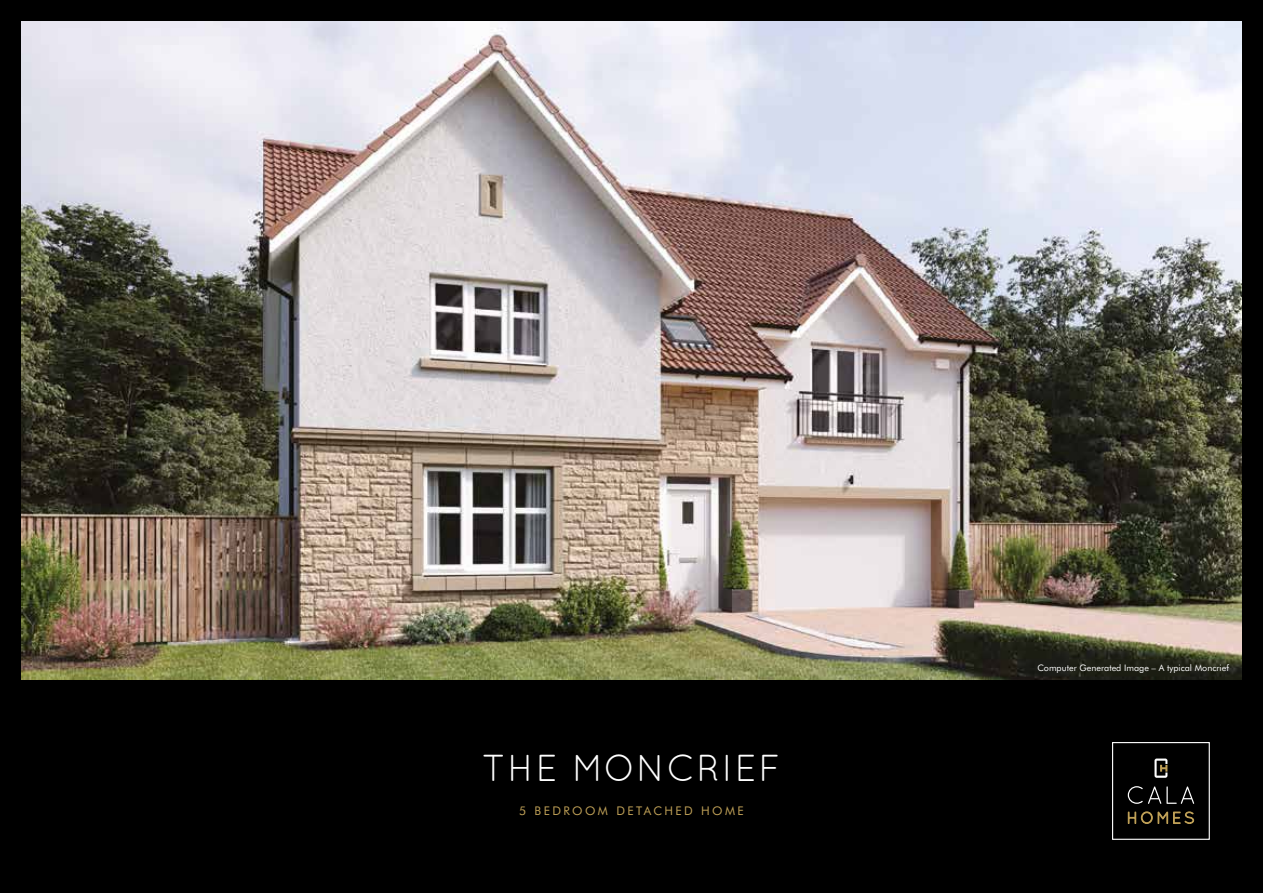
<style>
.page{position:relative;width:1263px;height:893px;background:#000}
.page>*{position:absolute;margin:0;border:0;box-sizing:border-box;transform-origin:0 0}
.t1{font:37.5px "Quicksand";letter-spacing:.04em;color:#fff}
.t2{font:12px "Futura BT";letter-spacing:.2em;color:#be9f56}
.t3{font:9px "Futura BT";color:#fff}
</style>
<div class="page">
<img style="left:21px;top:21px;width:1221px;height:659px">
<svg style="left:1154px;top:758px;width:13px;height:20px"></svg>
<svg style="left:1128px;top:786px;width:66px;height:18px"></svg>
<svg style="left:1128px;top:811px;width:66px;height:13px"></svg>
<div style="left:1112px;top:742px;width:98px;height:98px;border:1px solid #fff"></div>
<h1 class="t1" style="left:482px;top:746px;width:301px">THE MONCRIEF</h1>
<h2 class="t2" style="left:519px;top:803px;width:226px">5 BEDROOM DETACHED HOME</h2>
<p class="t3" style="left:1037px;top:662px;width:193px">Computer Generated Image – A typical Moncrief</p>
</div>
